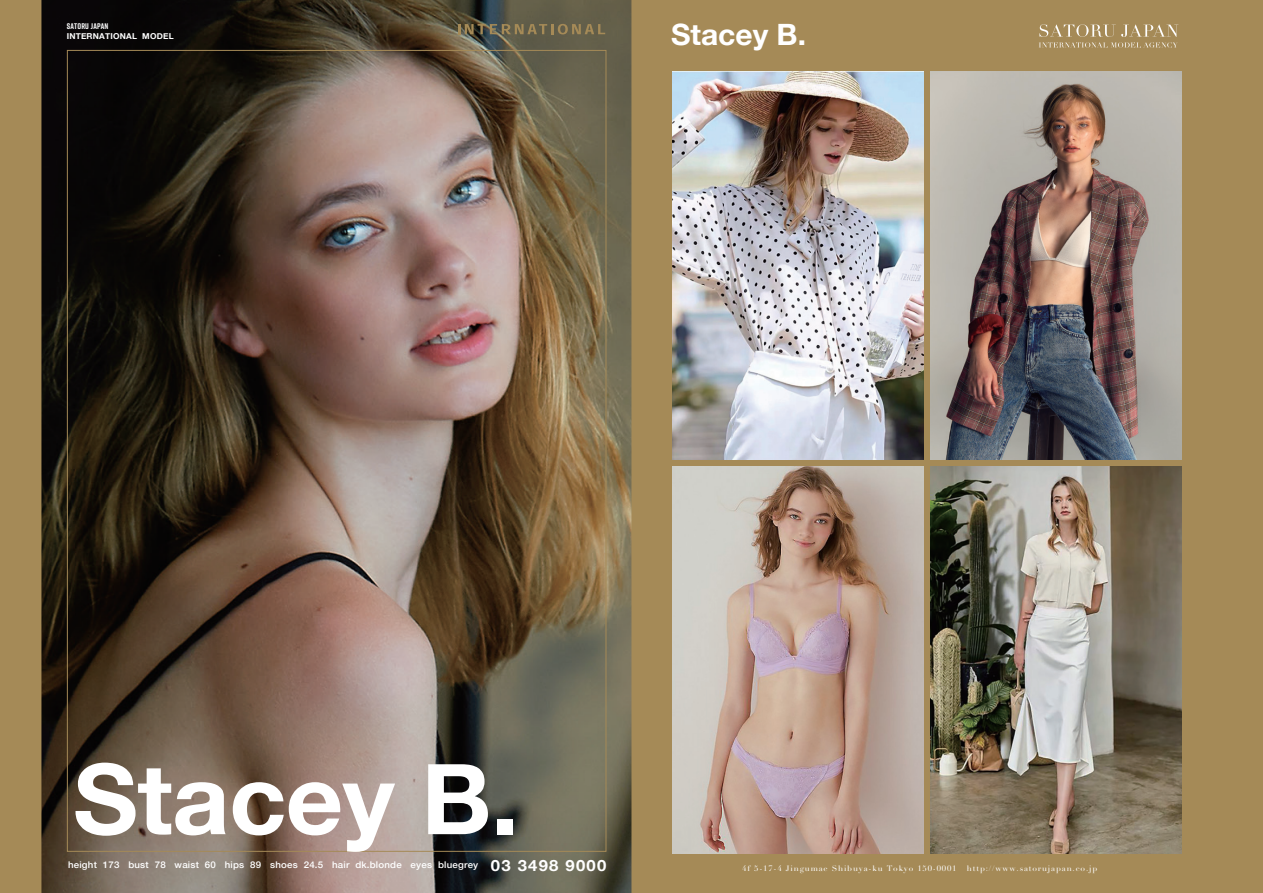
<style>
.page{position:relative;width:1263px;height:893px;background:#a58a57}
.page>*{position:absolute;margin:0;border:0;box-sizing:border-box;transform-origin:0 0}
.t1{font:700 97.95px "Helvetica Neue";letter-spacing:-.005em;color:#fff}
.t2{font:700 29.4px "Helvetica Neue";color:#fff}
.t3{font:700 15.45px "Helvetica Neue";letter-spacing:.075em;color:#fff;scale:1.08 1}
.t4{font:500 9.3px "Helvetica Neue";letter-spacing:.02em;color:#fff;scale:1.05 1}
.t5{font:700 8.1px "Helvetica Neue";letter-spacing:.025em;color:#fff}
.t6{font:700 8.1px "Rift";letter-spacing:.025em;color:#fff}
.t7{font:7.8px "Didot LH";letter-spacing:.1em;color:#fff;scale:1.08 1}
</style>
<div class="page">
<svg style="left:1039px;top:24px;width:139px;height:24px"></svg>
<img style="left:672px;top:466px;width:251px;height:387px">
<img style="left:930px;top:466px;width:251px;height:387px">
<img style="left:672px;top:72px;width:251px;height:387px">
<img style="left:930px;top:72px;width:251px;height:387px">
<img style="left:41px;top:0;width:590px;height:893px">
<svg style="left:458px;top:24px;width:147px;height:10px"></svg>
<p class="t6" style="left:67px;top:21px;width:43px">SATORU JAPAN</p>
<p class="t5" style="left:67px;top:30px;width:108px">INTERNATIONAL MODEL</p>
<h2 class="t2" style="left:671px;top:11px;width:136px">Stacey B.</h2>
<h1 class="t1" style="left:73px;top:722px;width:447px">Stacey B.</h1>
<p class="t4" style="left:68px;top:857px;width:392px">height 173 bust 78 waist 60 hips 89 shoes 24.5 hair dk.blonde eyes bluegrey</p>
<h3 class="t3" style="left:491px;top:853px;width:108px">03 3498 9000</h3>
<p class="t7" style="left:742px;top:863px;width:200px">4f 5-17-4 Jingumae Shibuya-ku Tokyo 150-0001</p>
<p class="t7" style="left:967px;top:863px;width:122px">http://www.satorujapan.co.jp</p>
</div>
